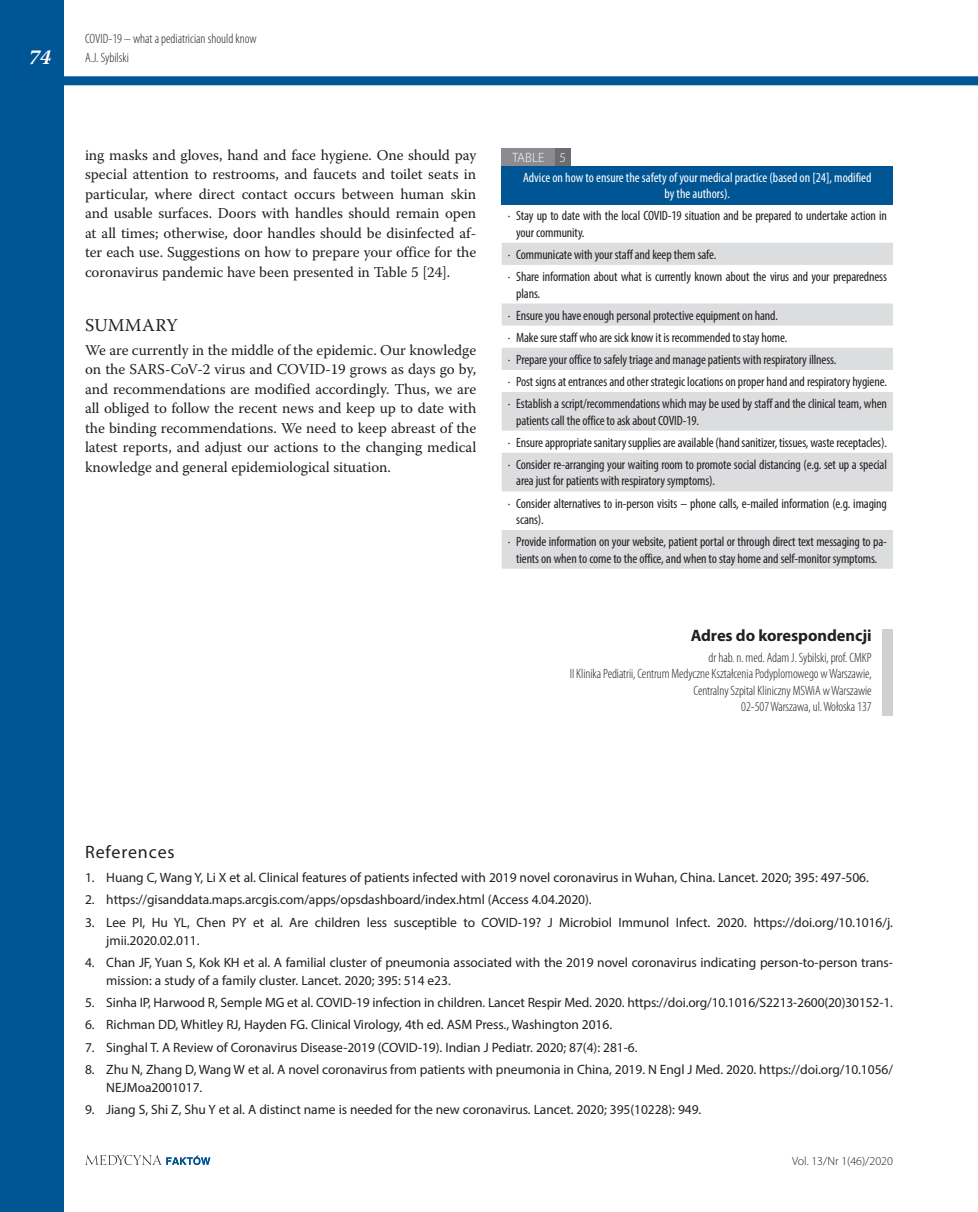
<style>
.page{position:relative;width:978px;height:1212px;background:#fff}
.page>*{position:absolute;margin:0;border:0;box-sizing:border-box;transform-origin:0 0}
.t1{font:italic 700 21px "Warnock Pro";color:#fff}
.t2{font:18px "Myriad Pro";letter-spacing:.05em;color:#231f20}
.t3{font:18px "Warnock Pro";color:#231f20}
.t4{font:700 16.5px "Myriad Pro";letter-spacing:-.005em;color:#231f20}
.t5{font:15px/19.5px "Warnock Pro";letter-spacing:-.005em;color:#231f20;text-align:justify}
.t6{font:condensed 13.5px/22.2px "Myriad Pro";letter-spacing:-.01em;color:#231f20}
.t7{font:13.5px/18px "Myriad Pro";letter-spacing:-.005em;color:#231f20}
.t8{font:300 condensed 13.5px/16.5px "Myriad Pro";letter-spacing:-.005em;color:#231f20}
.t9{font:condensed 13.5px/16.2px "Myriad Pro";color:#fff;text-align:center}
.t10{font:300 13.5px "Myriad Pro";color:#fff}
.t11{font:300 12px "Myriad Pro";color:#231f20}
</style>
<div class="page">
<div style="left:0;top:76px;width:978px;height:9px;background:#005594"></div>
<div style="left:0;top:0;width:64px;height:1212px;background:#005594"></div>
<svg style="left:85px;top:1155px;width:125px;height:10px"></svg>
<svg style="left:502px;top:243px;width:391px;height:326px;fill:#dcdddf"></svg>
<div style="left:502px;top:166px;width:391px;height:38px;background:#005594"></div>
<div style="left:502px;top:149px;width:65px;height:17px;background:#8a8c8f"></div>
<div style="left:555px;top:149px;width:16px;height:17px;background:#6c6d70"></div>
<div style="left:882px;top:629px;width:11px;height:87px;background:#cfd0d2"></div>
<h1 class="t1" style="left:28px;top:44px;width:24px">74</h1>
<p class="t8" style="left:85px;top:29px;width:173px;line-height:19.5px">COVID-19 – what a pediatrician should know<br>A.J. Sybilski</p>
<p class="t5" style="left:85px;top:145px;width:393px">ing masks and gloves, hand and face hygiene. One should pay special attention to restrooms, and faucets and toilet seats in particular, where direct contact occurs between human skin and usable surfaces. Doors with handles should remain open at all times; otherwise, door handles should be disinfected af&shy;ter each use. Suggestions on how to prepare your office for the coronavirus pandemic have been presented in Table 5 [24].</p>
<h2 class="t3" style="left:85px;top:314px;width:40px">Summa</h2>
<h2 class="t3" style="left:155px;top:314px;width:24px">ry</h2>
<p class="t5" style="left:85px;top:340px;width:393px">We are currently in the middle of the epidemic. Our knowledge on the SARS-CoV-2 virus and COVID-19 grows as days go by, and recommendations are modified accordingly. Thus, we are all obliged to follow the recent news and keep up to date with the binding recommendations. We need to keep abreast of the latest reports, and adjust our actions to the changing medical knowledge and general epidemiological situation.</p>
<p class="t10" style="left:512px;top:149px;width:56px">TABLE 5</p>
<p class="t9" style="left:523px;top:169px;width:350px">Advice on how to ensure the safety of your medical practice (based on [24], modified by the authors).</p>
<p class="t6" style="left:516px;top:207px;width:372px;line-height:16.5px;text-indent:-9px">∙ Stay up to date with the local COVID-19 situation and be prepared to undertake action in your community.</p>
<p class="t6" style="left:508px;top:243px;width:381px">∙ Communicate with your staff and keep them safe.<br>∙ Share information about what is currently known about the virus and your preparedness</p>
<p class="t6" style="left:508px;top:282px;width:381px;text-indent:9px">plans.<br>∙ Ensure you have enough personal protective equipment on hand.<br>∙ Make sure staff who are sick know it is recommended to stay home.<br>∙ Prepare your office to safely triage and manage patients with respiratory illness.<br>∙ Post signs at entrances and other strategic locations on proper hand and respiratory hygiene. ∙ Establish a script/recommendations which may be used by staff and the clinical team, when</p>
<p class="t6" style="left:508px;top:409px;width:381px;text-indent:9px">patients call the office to ask about COVID-19.<br>∙ Ensure appropriate sanitary supplies are available (hand sanitizer, tissues, waste receptacles). ∙ Consider re-arranging your waiting room to promote social distancing (e.g. set up a special</p>
<p class="t6" style="left:508px;top:470px;width:381px;text-indent:9px">area just for patients with respiratory symptoms).<br>∙ Consider alternatives to in-person visits – phone calls, e-mailed information (e.g. imaging</p>
<p class="t6" style="left:508px;top:508px;width:381px;text-indent:9px">scans).<br>∙ Provide information on your website, patient portal or through direct text messaging to pa-</p>
<p class="t6" style="left:516px;top:547px;width:362px">tients on when to come to the office, and when to stay home and self-monitor symptoms.</p>
<p class="t4" style="left:691px;top:624px;width:182px">Adres do korespondencji</p>
<p class="t8" style="left:570px;top:649px;width:303px;text-align:right">dr hab. n. med. Adam J. Sybilski, prof. CMKP<br>II Klinika Pediatrii, Centrum Medyczne Kształcenia Podyplomowego w Warszawie, Centralny Szpital Kliniczny MSWiA w Warszawie<br>02-507 Warszawa, ul. Wołoska 137</p>
<h2 class="t2" style="left:85px;top:841px;width:91px">References</h2>
<p class="t7" style="left:85px;top:868px;width:785px">1. Huang C, Wang Y, Li X et al. Clinical features of patients infected with 2019 novel coronavirus in Wuhan, China. Lancet. 2020; 395: 497‐506.</p>
<p class="t7" style="left:85px;top:890px;width:508px">2. https://gisanddata.maps.arcgis.com/apps/opsdashboard/index.html (Access 4.04.2020).</p>
<p class="t7" style="left:106px;top:913px;width:788px;text-indent:-21px">3. Lee PI, Hu YL, Chen PY et al. Are children less susceptible to COVID-19? J Microbiol Immunol Infect. 2020. https://doi.org/10.1016/j. jmii.2020.02.011.</p>
<p class="t7" style="left:106px;top:953px;width:788px;text-indent:-21px">4. Chan JF, Yuan S, Kok KH et al. A familial cluster of pneumonia associated with the 2019 novel coronavirus indicating person-to-person trans&shy;mission: a study of a family cluster. Lancet. 2020; 395: 514 e23.</p>
<p class="t7" style="left:85px;top:993px;width:809px">5. Sinha IP, Harwood R, Semple MG et al. COVID-19 infection in children. Lancet Respir Med. 2020. https://doi.org/10.1016/S2213-2600(20)30152-1.</p>
<p class="t7" style="left:85px;top:1015px;width:529px">6. Richman DD, Whitley RJ, Hayden FG. Clinical Virology, 4th ed. ASM Press., Washington 2016.</p>
<p class="t7" style="left:85px;top:1038px;width:554px">7. Singhal T. A Review of Coronavirus Disease-2019 (COVID-19). Indian J Pediatr. 2020; 87(4): 281-6.</p>
<p class="t7" style="left:106px;top:1060px;width:788px;text-indent:-21px">8. Zhu N, Zhang D, Wang W et al. A novel coronavirus from patients with pneumonia in China, 2019. N Engl J Med. 2020. https://doi.org/10.1056/<br>NEJMoa2001017.</p>
<p class="t7" style="left:85px;top:1100px;width:618px">9. Jiang S, Shi Z, Shu Y et al. A distinct name is needed for the new coronavirus. Lancet. 2020; 395(10228): 949.</p>
<p class="t11" style="left:792px;top:1154px;width:102px">Vol. 13/Nr 1(46)/2020</p>
</div>
